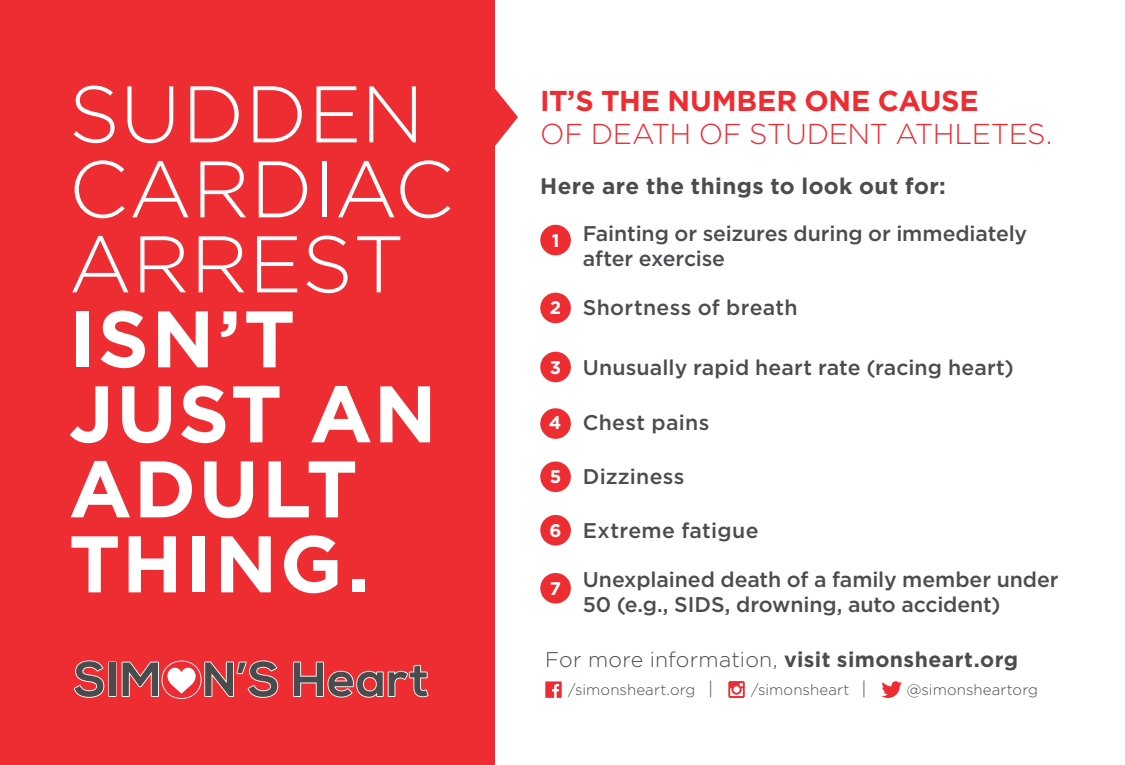
<style>
.page{position:relative;width:1125px;height:765px;background:#fff}
.page>*{position:absolute;margin:0;border:0;box-sizing:border-box;transform-origin:0 0}
.t1{font:700 80px/75px "Gotham";letter-spacing:.025em;color:#fff}
.t2{font:300 80px/75px "Gotham";color:#fff}
.t3{font:300 28.75px "Gotham";letter-spacing:-.02em;color:#ee2d33}
.t4{font:700 28.75px "Gotham";letter-spacing:-.01em;color:#ee2d33}
.t5{font:700 22.5px "Gotham";letter-spacing:.015em;color:#4b4c4d}
.t6{font:500 21.25px/25px "Gotham";color:#4b4c4d}
.t7{font:700 21.25px "Gotham";letter-spacing:.02em;color:#4b4c4d}
.t8{font:700 18.25px "Gotham";color:#fff}
.t9{font:300 15px "Gotham";letter-spacing:.01em;color:#4b4c4d}
.s1{font-weight:300}
.s2{font-size:18px}
</style>
<div class="page">
<div style="left:0;top:0;width:495px;height:765px;background:#ee2d33"></div>
<svg style="left:495px;top:89px;width:23px;height:57px"></svg>
<svg style="left:545px;top:681px;width:17px;height:17px"></svg>
<svg style="left:728px;top:681px;width:17px;height:17px"></svg>
<svg style="left:881px;top:681px;width:21px;height:17px"></svg>
<div style="left:540px;top:225px;width:31px;height:30px;background:#ee2d33;border-radius:50%"></div>
<div style="left:540px;top:293px;width:31px;height:30px;background:#ee2d33;border-radius:50%"></div>
<div style="left:540px;top:352px;width:31px;height:30px;background:#ee2d33;border-radius:50%"></div>
<div style="left:540px;top:408px;width:31px;height:31px;background:#ee2d33;border-radius:50%"></div>
<div style="left:540px;top:461px;width:31px;height:31px;background:#ee2d33;border-radius:50%"></div>
<div style="left:540px;top:515px;width:31px;height:31px;background:#ee2d33;border-radius:50%"></div>
<div style="left:540px;top:573px;width:31px;height:31px;background:#ee2d33;border-radius:50%"></div>
<div style="left:108px;top:662px;width:8px;height:35px;border:2px solid #fff"></div>
<svg style="left:74px;top:660px;width:31px;height:38px"></svg>
<div style="left:109px;top:662px;width:7px;height:34px;background:#494b4c"></div>
<svg style="left:293px;top:661px;width:136px;height:37px"></svg>
<svg style="left:121px;top:660px;width:158px;height:39px"></svg>
<h1 class="t2" style="left:69px;top:81px;width:386px">SUDDEN<br>CARDIAC<br>ARREST</h1>
<h1 class="t1" style="left:69px;top:306px;width:370px">ISN’T<br>JUST AN<br>ADULT<br>THING.</h1>
<h2 class="t4" style="left:540px;top:88px;width:440px">IT’S THE NUMBER ONE CAUSE</h2>
<h2 class="t3" style="left:540px;top:120px;width:514px">OF DEATH OF STUDENT ATHLETES.</h2>
<p class="t5" style="left:540px;top:175px;width:407px">Here are the things to look out for:</p>
<p class="t6" style="left:583px;top:222px;width:446px">Fainting or seizures during or immediately after exercise</p>
<p class="t6" style="left:583px;top:296px;width:217px">Shortness of breath</p>
<p class="t8" style="left:552px;top:233px;width:9px">1</p>
<p class="t8" style="left:550px;top:299px;width:13px">2</p>
<p class="t8" style="left:550px;top:359px;width:13px">3</p>
<p class="t8" style="left:549px;top:415px;width:14px">4</p>
<p class="t8" style="left:550px;top:469px;width:13px">5</p>
<p class="t8" style="left:550px;top:522px;width:14px">6</p>
<p class="t8" style="left:550px;top:580px;width:13px">7</p>
<p class="t6" style="left:583px;top:356px;width:432px">Unusually rapid heart rate (racing heart)</p>
<p class="t6" style="left:583px;top:411px;width:128px">Chest pains</p>
<p class="t6" style="left:583px;top:465px;width:103px">Dizziness</p>
<p class="t6" style="left:583px;top:519px;width:177px">Extreme fatigue</p>
<p class="t6" style="left:583px;top:569px;width:477px">Unexplained death of a family member under<br>50 (e.g., SIDS, drowning, auto accident)</p>
<p class="t7" style="left:545px;top:650px;width:475px"><span class="s1">For more information,</span> visit simonsheart.org</p>
<p class="t9" style="left:568px;top:683px;width:147px">/simonsheart.org <span class="s2">|</span></p>
<p class="t9" style="left:751px;top:683px;width:117px">/simonsheart <span class="s2">|</span></p>
<p class="t9" style="left:907px;top:683px;width:133px">@simonsheartorg</p>
</div>
